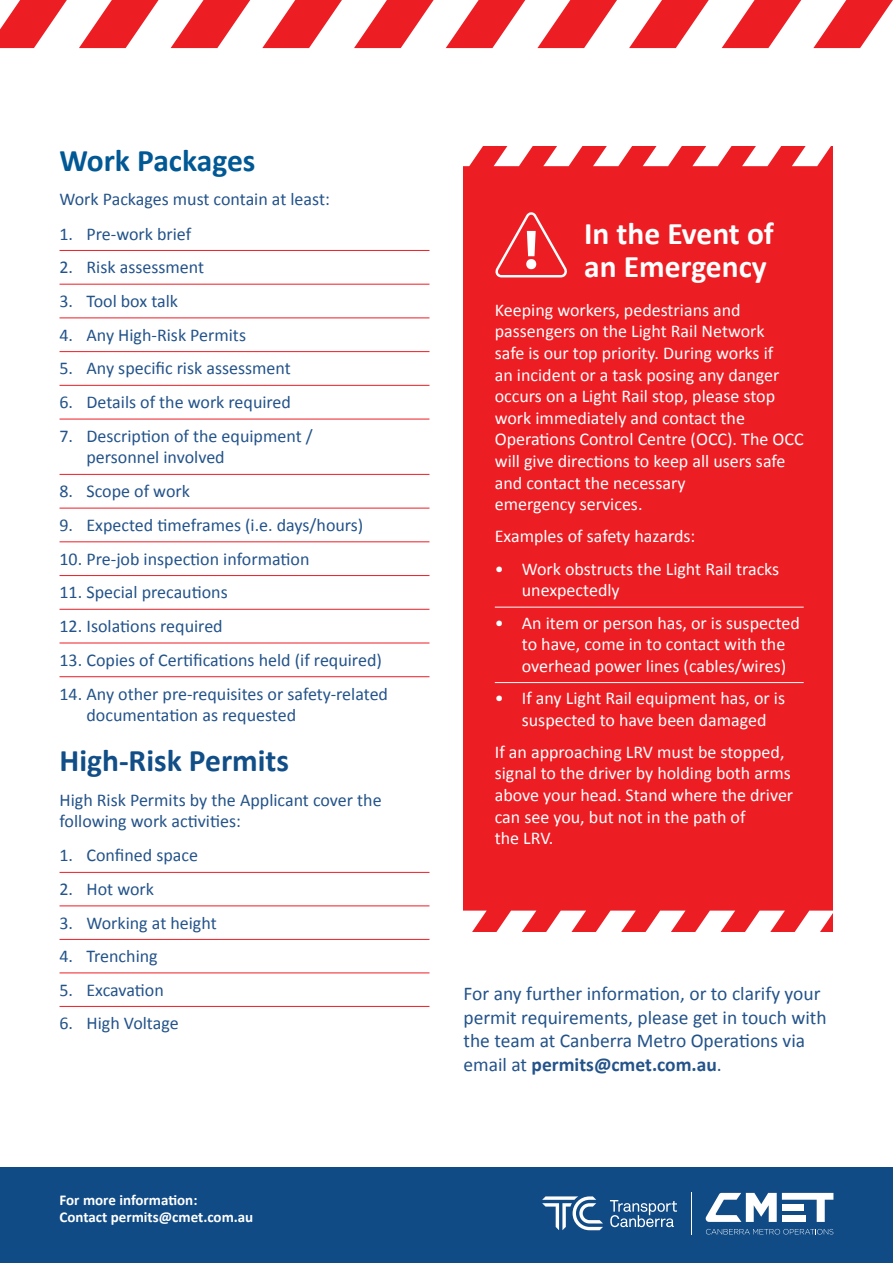
<style>
.page{position:relative;width:893px;height:1263px;background:#fff}
.page>*{position:absolute;margin:0;border:0;box-sizing:border-box;transform-origin:0 0}
.t1{font:700 31.5px/33px "Calibri";color:#fff}
.t2{font:700 31.5px "Calibri";color:#114e87}
.t3{font:700 31.5px "Calibri";color:#005894}
.t4{font:19.5px/23.4px "Calibri";color:#23538a}
.t5{font:18px/21.6px "Calibri";color:#fff}
.t6{font:18px/21.6px "Calibri";color:#23538a}
.t7{font:700 15px/16.5px "Calibri";color:#fff}
.s1{font-weight:700}
</style>
<div class="page">
<svg style="left:0;top:0;width:67px;height:48px"></svg>
<svg style="left:79px;top:0;width:80px;height:48px"></svg>
<svg style="left:171px;top:0;width:79px;height:48px"></svg>
<svg style="left:262px;top:0;width:80px;height:48px"></svg>
<svg style="left:354px;top:0;width:80px;height:48px"></svg>
<svg style="left:446px;top:0;width:79px;height:48px"></svg>
<svg style="left:537px;top:0;width:80px;height:48px"></svg>
<svg style="left:629px;top:0;width:80px;height:48px"></svg>
<svg style="left:722px;top:0;width:79px;height:48px"></svg>
<svg style="left:813px;top:0;width:80px;height:48px"></svg>
<div style="left:463px;top:146px;width:370px;height:786px;background:#ed1d24"></div>
<hr style="left:60px;top:250px;width:369px;height:1px;background:#ed1d24">
<hr style="left:60px;top:284px;width:369px;height:1px;background:#ed1d24">
<hr style="left:60px;top:318px;width:369px;height:1px;background:#ed1d24">
<hr style="left:60px;top:351px;width:369px;height:1px;background:#ed1d24">
<hr style="left:60px;top:385px;width:369px;height:1px;background:#ed1d24">
<hr style="left:60px;top:419px;width:369px;height:1px;background:#ed1d24">
<hr style="left:60px;top:474px;width:369px;height:1px;background:#ed1d24">
<hr style="left:60px;top:508px;width:369px;height:1px;background:#ed1d24">
<hr style="left:60px;top:542px;width:369px;height:1px;background:#ed1d24">
<hr style="left:60px;top:575px;width:369px;height:1px;background:#ed1d24">
<hr style="left:60px;top:609px;width:369px;height:1px;background:#ed1d24">
<hr style="left:60px;top:643px;width:369px;height:1px;background:#ed1d24">
<hr style="left:60px;top:676px;width:369px;height:1px;background:#ed1d24">
<hr style="left:60px;top:872px;width:369px;height:1px;background:#ed1d24">
<hr style="left:60px;top:906px;width:369px;height:1px;background:#ed1d24">
<hr style="left:60px;top:939px;width:369px;height:1px;background:#ed1d24">
<hr style="left:60px;top:973px;width:369px;height:1px;background:#ed1d24">
<hr style="left:60px;top:1006px;width:369px;height:1px;background:#ed1d24">
<hr style="left:495px;top:607px;width:309px;height:1px;background:#fff">
<hr style="left:495px;top:682px;width:309px;height:1px;background:#fff">
<svg style="left:495px;top:212px;width:72px;height:65px"></svg>
<div style="left:0;top:1168px;width:893px;height:95px;background:#104b86"></div>
<hr style="left:691px;top:1192px;width:1px;height:43px;background:#fff">
<svg style="left:610px;top:1200px;width:67px;height:27px"></svg>
<svg style="left:542px;top:1196px;width:61px;height:34px"></svg>
<svg style="left:706px;top:1229px;width:127px;height:5px"></svg>
<svg style="left:706px;top:1193px;width:127px;height:29px"></svg>
<svg style="left:463px;top:146px;width:368px;height:20px"></svg>
<svg style="left:463px;top:910px;width:370px;height:22px"></svg>
<h1 class="t3" style="left:60px;top:141px;width:197px">Work Packages</h1>
<p class="t6" style="left:60px;top:188px;width:272px">Work Packages must contain at least:</p>
<p class="t6" style="left:60px;top:222px;width:133px">1. Pre-work brief</p>
<p class="t6" style="left:60px;top:256px;width:146px">2. Risk assessment</p>
<p class="t6" style="left:60px;top:289px;width:120px">3. Tool box talk</p>
<p class="t6" style="left:60px;top:323px;width:188px">4. Any High-Risk Permits</p>
<p class="t6" style="left:60px;top:357px;width:233px">5. Any specific risk assessment</p>
<p class="t6" style="left:60px;top:390px;width:233px">6. Details of the work required</p>
<p class="t6" style="left:87px;top:424px;width:228px;text-indent:-27px">7. Description of the equipment / personnel involved</p>
<p class="t6" style="left:60px;top:480px;width:132px">8. Scope of work</p>
<p class="t6" style="left:60px;top:513px;width:305px">9. Expected timeframes (i.e. days/hours)</p>
<p class="t6" style="left:60px;top:547px;width:251px">10. Pre-job inspection information</p>
<p class="t6" style="left:60px;top:581px;width:170px">11. Special precautions</p>
<p class="t6" style="left:60px;top:614px;width:165px">12. Isolations required</p>
<p class="t6" style="left:60px;top:648px;width:324px">13. Copies of Certifications held (if required)</p>
<p class="t6" style="left:87px;top:682px;width:303px;text-indent:-27px">14. Any other pre-requisites or safety-related documentation as requested</p>
<h1 class="t2" style="left:60px;top:741px;width:231px">High-Risk Permits</h1>
<p class="t6" style="left:60px;top:788px;width:324px">High Risk Permits by the Applicant cover the following work activities:</p>
<p class="t6" style="left:60px;top:844px;width:140px">1. Confined space</p>
<p class="t6" style="left:60px;top:877px;width:96px">2. Hot work</p>
<p class="t6" style="left:60px;top:911px;width:159px">3. Working at height</p>
<p class="t6" style="left:60px;top:944px;width:100px">4. Trenching</p>
<p class="t6" style="left:60px;top:978px;width:106px">5. Excavation</p>
<p class="t6" style="left:60px;top:1011px;width:121px">6. High Voltage</p>
<p class="t7" style="left:60px;top:1191px;width:195px">For more information:<br>Contact permits@cmet.com.au</p>
<h1 class="t1" style="left:584px;top:216px;width:191px">In the Event of an Emergency</h1>
<p class="t5" style="left:495px;top:298px;width:310px">Keeping workers, pedestrians and passengers on the Light Rail Network<br>safe is our top priority. During works if<br>an incident or a task posing any danger occurs on a Light Rail stop, please stop work immediately and contact the Operations Control Centre (OCC). The OCC will give directions to keep all users safe and contact the necessary<br>emergency services.</p>
<p class="t5" style="left:495px;top:525px;width:202px">Examples of safety hazards:</p>
<p class="t5" style="left:522px;top:557px;width:259px;text-indent:-27px">• Work obstructs the Light Rail tracks unexpectedly</p>
<p class="t5" style="left:522px;top:611px;width:280px;text-indent:-27px">• An item or person has, or is suspected to have, come in to contact with the overhead power lines (cables/wires)</p>
<p class="t5" style="left:495px;top:686px;width:292px;text-align:center">• If any Light Rail equipment has, or is suspected to have been damaged</p>
<p class="t5" style="left:495px;top:740px;width:300px">If an approaching LRV must be stopped, signal to the driver by holding both arms above your head. Stand where the driver can see you, but not in the path of<br>the LRV.</p>
<p class="t4" style="left:463px;top:981px;width:365px">For any further information, or to clarify your permit requirements, please get in touch with the team at Canberra Metro Operations via email at <span class="s1">permits@cmet.com.au</span>.</p>
</div>
